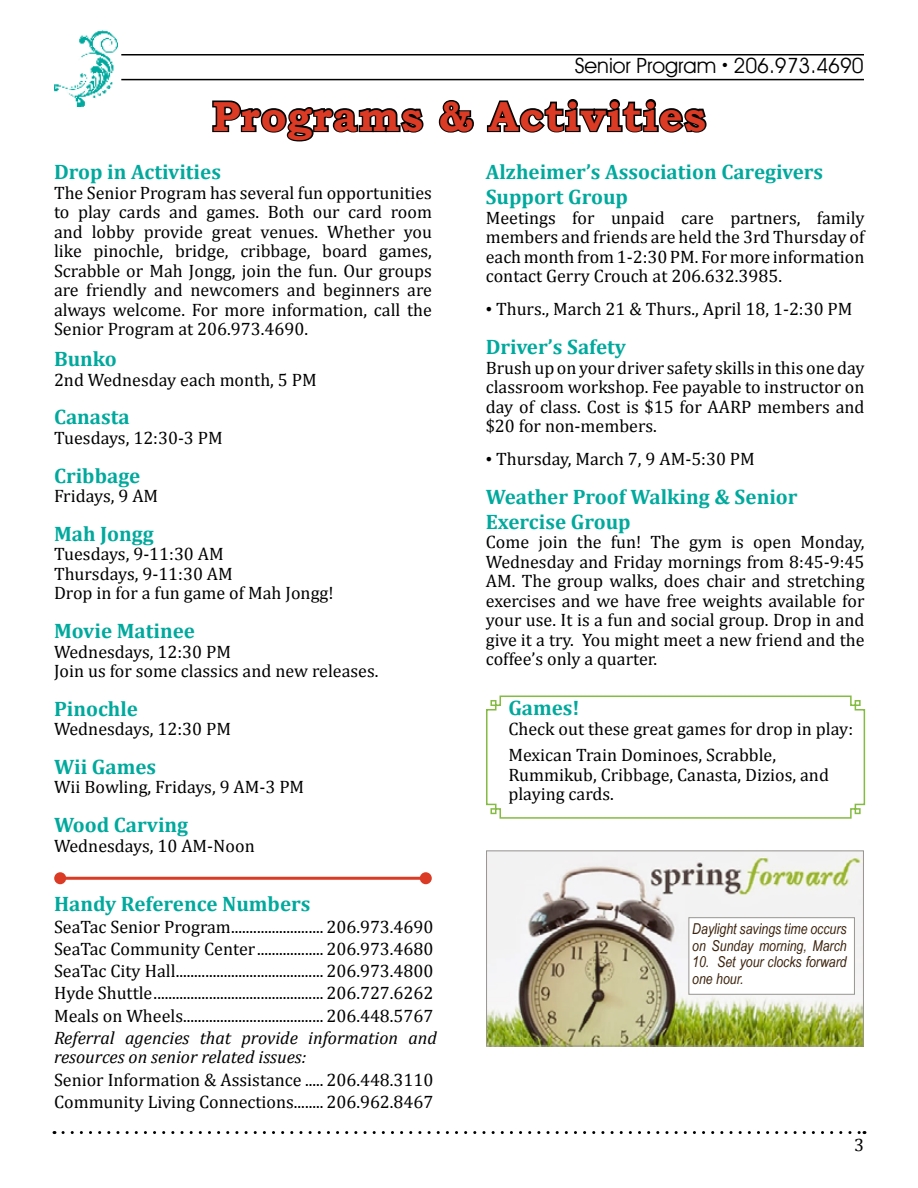
<style>
.page{position:relative;width:918px;height:1188px;background:#fff}
.page>*{position:absolute;margin:0;border:0;box-sizing:border-box;transform-origin:0 0}
.t1{font:700 42px "Bookman Old Style";letter-spacing:.02em;color:#db3b24}
.t2{font:700 21px/25.2px "Cambria";color:#00a99d}
.t3{font:21px "Avant Guard Regular SWFTE";color:#000}
.t4{font:18px/19.5px "Cambria";color:#000;text-align:justify}
.t5{font:italic 18px/19.5px "Cambria";color:#000}
.t6{font:italic 15px/16.5px "Arial Narrow";color:#3c230d}
.s1{font-family:"Times New Roman"}
</style>
<div class="page">
<hr style="left:121px;top:79px;width:743px;height:1px;background:#000">
<img style="left:54px;top:31px;width:63px;height:76px">
<svg style="left:63px;top:1131px;width:802px;height:3px"></svg>
<hr style="left:121px;top:54px;width:743px;height:2px;background:#000">
<svg style="left:486px;top:695px;width:380px;height:124px"></svg>
<svg style="left:212px;top:100px;width:212px;height:42px"></svg>
<svg style="left:438px;top:100px;width:36px;height:33px"></svg>
<svg style="left:486px;top:99px;width:221px;height:34px"></svg>
<hr style="left:60px;top:877px;width:366px;height:3px;background:#db3b24">
<div style="left:54px;top:872px;width:12px;height:12px;background:#db3b24;border-radius:50%"></div>
<div style="left:420px;top:872px;width:12px;height:12px;background:#db3b24;border-radius:50%"></div>
<img style="left:488px;top:852px;width:374px;height:192px">
<div style="left:486px;top:850px;width:378px;height:196px;border:1px solid #989591"></div>
<div style="left:689px;top:917px;width:166px;height:78px;background:#fff;border:1px solid #989591"></div>
<p class="t3" style="left:575px;top:53px;width:291px">Senior Program · 206.973.4690</p>
<h1 class="t1" style="left:212px;top:86px;width:495px">Programs &amp; Activities</h1>
<p class="t2" style="left:54px;top:159px;width:168px">Drop in Activities</p>
<p class="t4" style="left:54px;top:183px;width:380px">The Senior Program has several fun opportunities to play cards and games. Both our card room and lobby provide great venues. Whether you like pinochle, bridge, cribbage, board games, Scrabble or Mah Jongg, join the fun. Our groups are friendly and newcomers and beginners are always welcome. For more information, call the Senior Program at 206.973.4690.</p>
<p class="t2" style="left:54px;top:346px;width:64px">Bunko</p>
<p class="t4" style="left:54px;top:370px;width:264px">2nd Wednesday each month, 5 PM</p>
<p class="t2" style="left:54px;top:404px;width:77px">Canasta</p>
<p class="t4" style="left:54px;top:428px;width:170px">Tuesdays, 12:30-3 PM</p>
<p class="t2" style="left:54px;top:462px;width:88px">Cribbage</p>
<p class="t4" style="left:54px;top:486px;width:106px">Fridays, 9 AM</p>
<p class="t2" style="left:54px;top:520px;width:101px">Mah Jongg</p>
<p class="t4" style="left:54px;top:544px;width:281px;text-align:left">Tuesdays, 9-11:30 AM<br>Thursdays, 9-11:30 AM<br>Drop in for a fun game of Mah Jongg!</p>
<p class="t2" style="left:54px;top:618px;width:143px">Movie Matinee</p>
<p class="t4" style="left:54px;top:642px;width:326px">Wednesdays, 12:30 PM<br>Join us for some classics and new releases.</p>
<p class="t2" style="left:54px;top:695px;width:86px">Pinochle</p>
<p class="t4" style="left:54px;top:719px;width:179px">Wednesdays, 12:30 PM</p>
<p class="t2" style="left:54px;top:754px;width:104px">Wii Games</p>
<p class="t4" style="left:54px;top:777px;width:252px">Wii Bowling, Fridays, 9 AM-3 PM</p>
<p class="t2" style="left:54px;top:812px;width:136px">Wood Carving</p>
<p class="t4" style="left:54px;top:836px;width:202px">Wednesdays, 10 AM-Noon</p>
<p class="t2" style="left:54px;top:890px;width:258px">Handy Reference Numbers</p>
<p class="t4" style="left:54px;top:916px;width:381px;line-height:22.2px">SeaTac Senior Program......................... 206.973.4690<br>SeaTac Community Center.................. 206.973.4680<br>SeaTac City Hall........................................ 206.973.4800<br>Hyde Shuttle.............................................. 206.727.6262<br>Meals on Wheels...................................... 206.448.5767</p>
<p class="t5" style="left:54px;top:1027px;width:385px">Referral agencies that provide information and resources on senior related issues:</p>
<p class="t4" style="left:54px;top:1068px;width:381px;line-height:22.2px">Senior Information &amp; Assistance ..... 206.448.3110<br>Community Living Connections........ 206.962.8467</p>
<p class="t2" style="left:486px;top:159px;width:339px">Alzheimer’s Association Caregivers<br>Support Group</p>
<p class="t4" style="left:486px;top:208px;width:380px">Meetings for unpaid care partners, family members and friends are held the 3rd Thursday of each month from 1-2:30 PM. For more information contact Gerry Crouch at 206.632.3985.</p>
<p class="t4" style="left:486px;top:299px;width:368px"><span class="s1">•</span> Thurs., March 21 &amp; Thurs., April 18, 1-2:30 PM</p>
<p class="t2" style="left:486px;top:334px;width:142px">Driver’s Safety</p>
<p class="t4" style="left:486px;top:358px;width:380px">Brush up on your driver safety skills in this one day classroom workshop. Fee payable to instructor on day of class. Cost is $15 for AARP members and $20 for non-members.</p>
<p class="t4" style="left:486px;top:449px;width:271px"><span class="s1">•</span> Thursday, March 7, 9 AM-5:30 PM</p>
<p class="t2" style="left:486px;top:483px;width:313px">Weather Proof Walking &amp; Senior<br>Exercise Group</p>
<p class="t4" style="left:486px;top:532px;width:380px">Come join the fun! The gym is open Monday, Wednesday and Friday mornings from 8:45-9:45<br>AM. The group walks, does chair and stretching exercises and we have free weights available for your use. It is a fun and social group. Drop in and give it a try. You might meet a new friend and the coffee’s only a quarter.</p>
<p class="t2" style="left:508px;top:695px;width:73px">Games!</p>
<p class="t4" style="left:508px;top:715px;width:346px;line-height:26.2px">Check out these great games for drop in play:<br>Mexican Train Dominoes, Scrabble,</p>
<p class="t4" style="left:508px;top:765px;width:322px">Rummikub, Cribbage, Canasta, Dizios, and playing cards.</p>
<p class="t6" style="left:692px;top:921px;width:156px">Daylight savings time occurs on Sunday morning, March</p>
<p class="t6" style="left:692px;top:954px;width:156px">10. Set your clocks forward one hour.</p>
<p class="t4" style="left:854px;top:1135px;width:11px">3</p>
</div>
